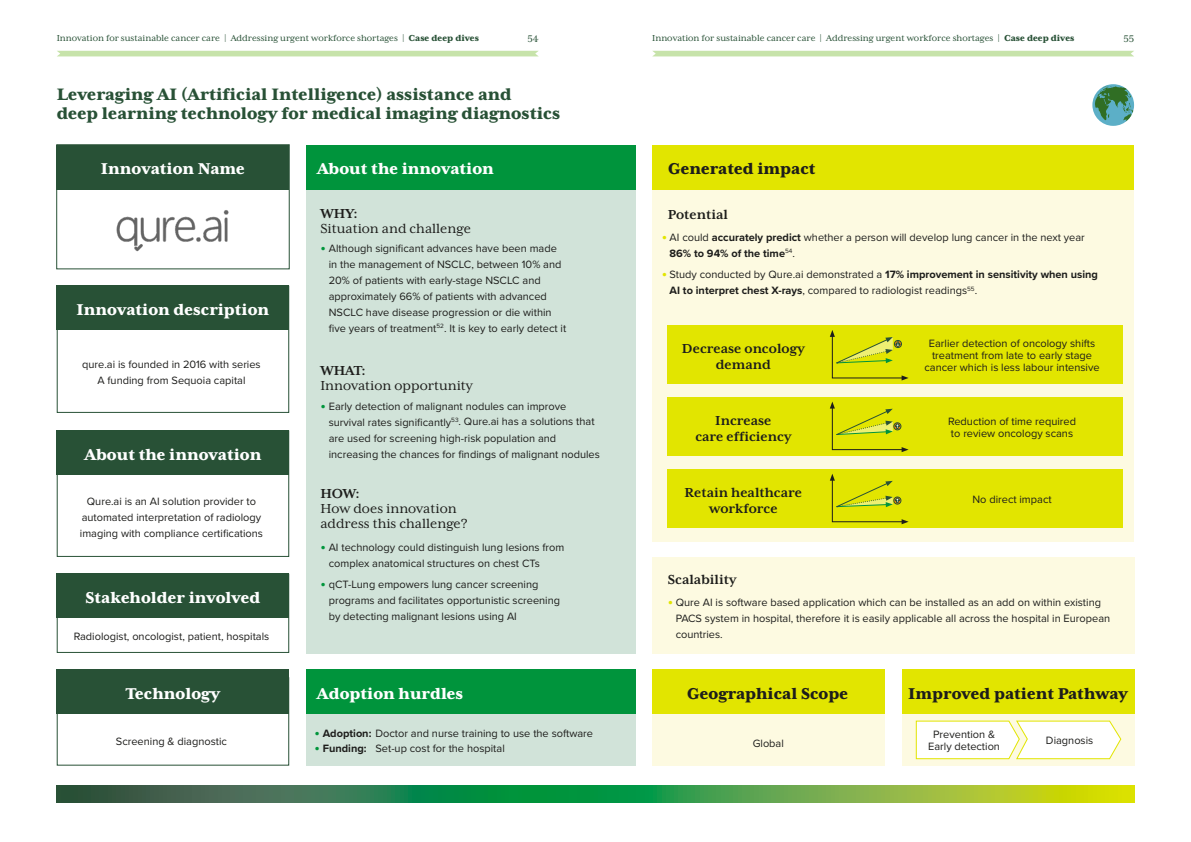
<style>
.page{position:relative;width:1191px;height:842px;background:#fff}
.page>*{position:absolute;margin:0;border:0;box-sizing:border-box;transform-origin:0 0}
.t1{font:800 19px/19px "Mrs Eaves XL Serif OT";color:#285136}
.t2{font:800 18px "Mrs Eaves XL Serif OT";color:#fff}
.t3{font:800 18px "Mrs Eaves XL Serif OT";color:#1d1d1b}
.t4{font:700 15px/16px "Mrs Eaves XL Serif OT";color:#1d1d1b;text-align:center}
.t5{font:15px/15px "Mrs Eaves XL Serif OT";color:#1d1d1b}
.t6{font:11px/16px "Proxima Nova";color:#1d1d1b}
.t7{font:11px "Mrs Eaves XL Serif OT";color:#285136}
.t8{font:10px "Mrs Eaves XL Serif OT";color:#285136}
.s1{font-weight:800}
.s2{font-family:"Calibri";color:#00953b}
.s3{font-family:"Calibri";color:#e2e500}
.s4{font-weight:700}
</style>
<div class="page">
<div style="left:652px;top:708px;width:232px;height:57px;background:#fdfae1"></div>
<div style="left:306px;top:709px;width:330px;height:56px;background:#d1e3d9"></div>
<div style="left:306px;top:181px;width:330px;height:472px;background:#d1e3d9"></div>
<svg style="left:57px;top:785px;width:1077px;height:17px;background:#529642"></svg>
<div style="left:56px;top:144px;width:234px;height:125px;border:1px solid #285136"></div>
<div style="left:57px;top:286px;width:232px;height:127px;border:1px solid #285136"></div>
<div style="left:57px;top:430px;width:232px;height:127px;border:1px solid #285136"></div>
<div style="left:57px;top:574px;width:232px;height:79px;border:1px solid #285136"></div>
<div style="left:57px;top:51px;width:481px;height:5px;background:#c7e3aa"></div>
<div style="left:653px;top:51px;width:481px;height:5px;background:#c7e3aa"></div>
<div style="left:306px;top:145px;width:330px;height:44px;background:#00943c"></div>
<div style="left:57px;top:145px;width:232px;height:44px;background:#285136"></div>
<div style="left:57px;top:286px;width:232px;height:44px;background:#285136"></div>
<div style="left:57px;top:430px;width:232px;height:45px;background:#285136"></div>
<div style="left:57px;top:574px;width:232px;height:44px;background:#285136"></div>
<div style="left:57px;top:669px;width:232px;height:45px;background:#285136"></div>
<div style="left:306px;top:669px;width:330px;height:45px;background:#00943c"></div>
<div style="left:652px;top:669px;width:232px;height:45px;background:#e2e500"></div>
<div style="left:652px;top:182px;width:482px;height:359px;background:#fdfae1"></div>
<div style="left:901px;top:469px;width:221px;height:59px;background:#e2e500"></div>
<div style="left:901px;top:325px;width:221px;height:59px;background:#e2e500"></div>
<div style="left:901px;top:397px;width:221px;height:59px;background:#e2e500"></div>
<div style="left:668px;top:397px;width:239px;height:59px;background:#e2e500"></div>
<div style="left:668px;top:469px;width:239px;height:59px;background:#e2e500"></div>
<div style="left:668px;top:325px;width:239px;height:59px;background:#e2e500"></div>
<div style="left:652px;top:557px;width:482px;height:96px;background:#fdfae1"></div>
<div style="left:652px;top:145px;width:482px;height:44px;background:#e2e500"></div>
<svg style="left:829px;top:402px;width:79px;height:50px"></svg>
<svg style="left:829px;top:474px;width:79px;height:50px"></svg>
<div style="left:901px;top:708px;width:233px;height:57px;background:#fdfae1"></div>
<div style="left:901px;top:669px;width:233px;height:45px;background:#e2e500"></div>
<svg style="left:915px;top:720px;width:207px;height:40px;background:#fcfceb"></svg>
<svg style="left:829px;top:330px;width:79px;height:50px"></svg>
<img style="left:116px;top:210px;width:113px;height:42px">
<svg style="left:1092px;top:84px;width:42px;height:42px"></svg>
<p class="t8" style="left:57px;top:33px;width:424px">Innovation for sustainable cancer care | Addressing urgent workforce shortages | <span class="s1">Case deep dives</span></p>
<p class="t7" style="left:527px;top:33px;width:13px">54</p>
<p class="t8" style="left:652px;top:33px;width:424px">Innovation for sustainable cancer care | Addressing urgent workforce shortages | <span class="s1">Case deep dives</span></p>
<p class="t7" style="left:1123px;top:33px;width:12px">55</p>
<h1 class="t1" style="left:57px;top:85px;width:505px">Leveraging AI (Artificial Intelligence) assistance and<br>deep learning technology for medical imaging diagnostics</h1>
<h2 class="t2" style="left:101px;top:159px;width:145px">Innovation Name</h2>
<h2 class="t2" style="left:317px;top:159px;width:178px">About the innovation</h2>
<h2 class="t2" style="left:77px;top:299px;width:194px">Innovation description</h2>
<p class="t6" style="left:82px;top:356px;width:180px;text-align:center">qure.ai is founded in 2016 with series<br>A funding from Sequoia capital</p>
<h2 class="t2" style="left:84px;top:444px;width:178px">About the innovation</h2>
<p class="t6" style="left:80px;top:492px;width:185px;text-align:center">Qure.ai is an AI solution provider to automated interpretation of radiology imaging with compliance certifications</p>
<h2 class="t2" style="left:85px;top:587px;width:176px">Stakeholder involved</h2>
<p class="t6" style="left:74px;top:628px;width:197px">Radiologist, oncologist, patient, hospitals</p>
<h3 class="t4" style="left:320px;top:206px;width:39px">WHY:</h3>
<h3 class="t5" style="left:320px;top:221px;width:152px">Situation and challenge</h3>
<p class="t6" style="left:329px;top:240px;width:239px;text-indent:-8px"><span class="s2">•</span> Although significant advances have been made in the management of NSCLC, between 10% and 20% of patients with early-stage NSCLC and approximately 66% of patients with advanced NSCLC have disease progression or die within five years of treatment<sup>52</sup>. It is key to early detect it</p>
<h3 class="t4" style="left:320px;top:363px;width:47px">WHAT:</h3>
<h3 class="t5" style="left:320px;top:378px;width:154px">Innovation opportunity</h3>
<p class="t6" style="left:329px;top:397px;width:273px;text-indent:-8px"><span class="s2">•</span> Early detection of malignant nodules can improve survival rates significantly<sup>53</sup>. Qure.ai has a solutions that are used for screening high-risk population and increasing the chances for findings of malignant nodules</p>
<h3 class="t4" style="left:320px;top:486px;width:41px">HOW:</h3>
<h3 class="t5" style="left:320px;top:501px;width:149px">How does innovation address this challenge?</h3>
<p class="t6" style="left:329px;top:539px;width:237px;text-indent:-8px"><span class="s2">•</span> AI technology could distinguish lung lesions from complex anatomical structures on chest CTs</p>
<p class="t6" style="left:329px;top:576px;width:233px;text-indent:-8px"><span class="s2">•</span> qCT-Lung empowers lung cancer screening programs and facilitates opportunistic screening by detecting malignant lesions using AI</p>
<h2 class="t3" style="left:668px;top:159px;width:149px">Generated impact</h2>
<h3 class="t4" style="left:668px;top:206px;width:62px">Potential</h3>
<p class="t6" style="left:669px;top:229px;width:417px;text-indent:-8px"><span class="s3">•</span> AI could <span class="s4">accurately predict</span> whether a person will develop lung cancer in the next year<br><span class="s4">86% to 94% of the time</span><sup>54</sup>.</p>
<p class="t6" style="left:669px;top:266px;width:430px;text-indent:-8px"><span class="s3">•</span> Study conducted by Qure.ai demonstrated a <span class="s4">17% improvement in sensitivity when using<br>AI to interpret chest X-rays</span>, compared to radiologist readings<sup>55</sup>.</p>
<h3 class="t4" style="left:682px;top:340px;width:124px">Decrease oncology demand</h3>
<h3 class="t4" style="left:695px;top:412px;width:98px">Increase<br>care efficiency</h3>
<h3 class="t4" style="left:684px;top:485px;width:119px">Retain healthcare workforce</h3>
<h3 class="t4" style="left:668px;top:572px;width:70px">Scalability</h3>
<p class="t6" style="left:924px;top:336px;width:177px;line-height:12px;text-align:center">Earlier detection of oncology shifts treatment from late to early stage cancer which is less labour intensive</p>
<p class="t6" style="left:948px;top:415px;width:129px;line-height:12px">Reduction of time required to review oncology scans</p>
<p class="t6" style="left:972px;top:491px;width:81px">No direct impact</p>
<p class="t6" style="left:676px;top:594px;width:436px;text-indent:-8px"><span class="s3">•</span> Qure AI is software based application which can be installed as an add on within existing<br>PACS system in hospital, therefore it is easily applicable all across the hospital in European countries.</p>
<h2 class="t2" style="left:126px;top:683px;width:96px">Technology</h2>
<h2 class="t2" style="left:317px;top:683px;width:148px">Adoption hurdles</h2>
<h2 class="t3" style="left:687px;top:683px;width:163px">Geographical Scope</h2>
<h2 class="t3" style="left:908px;top:683px;width:221px">Improved patient Pathway</h2>
<p class="t6" style="left:116px;top:733px;width:113px">Screening &amp; diagnostic</p>
<p class="t6" style="left:314px;top:724px;width:280px"><span class="s2">•</span> <span class="s4">Adoption:</span> Doctor and nurse training to use the software</p>
<p class="t6" style="left:314px;top:740px;width:192px"><span class="s2">•</span> <span class="s4">Funding:</span> Set-up cost for the hospital</p>
<p class="t6" style="left:752px;top:734px;width:33px">Global</p>
<p class="t6" style="left:928px;top:728px;width:73px;line-height:12px;text-align:center">Prevention &amp;<br>Early detection</p>
<p class="t6" style="left:1046px;top:732px;width:49px">Diagnosis</p>
</div>
